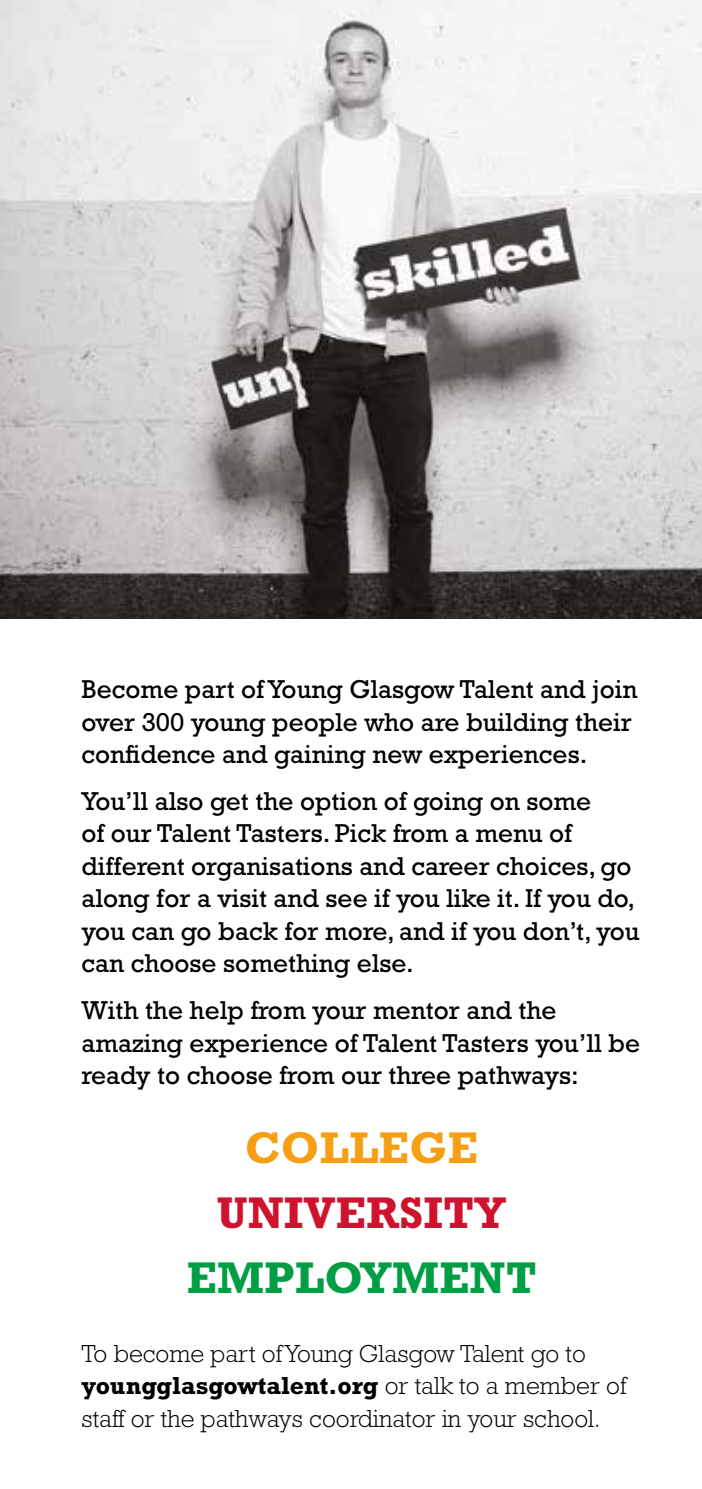
<style>
.page{position:relative;width:702px;height:1489px;background:#fff}
.page>*{position:absolute;margin:0;border:0;box-sizing:border-box;transform-origin:0 0}
.t1{font:700 45px "Rockwell Std";letter-spacing:.01em;color:#cf122d}
.t2{font:700 45px "Rockwell Std";letter-spacing:.01em;color:#009e44}
.t3{font:700 45px "Rockwell Std";letter-spacing:.01em;color:#f69f14}
.t4{font:26.25px/32.5px "Rockwell Std";color:#000}
.t5{font:300 25px/32.5px "Rockwell Std";color:#000}
.s1{font-weight:700}
</style>
<div class="page">
<img style="left:0;top:0;width:702px;height:618px">
<p class="t4" style="left:81px;top:672px;width:557px">Become part of Young Glasgow Talent and join over 300 young people who are building their confidence and gaining new experiences.</p>
<p class="t4" style="left:81px;top:784px;width:559px">You’ll also get the option of going on some<br>of our Talent Tasters. Pick from a menu of different organisations and career choices, go along for a visit and see if you like it. If you do, you can go back for more, and if you don’t, you can choose something else.</p>
<p class="t4" style="left:81px;top:993px;width:560px">With the help from your mentor and the amazing experience of Talent Tasters you’ll be ready to choose from our three pathways:</p>
<h1 class="t3" style="left:245px;top:1121px;width:234px">COLLEGE</h1>
<h1 class="t1" style="left:217px;top:1186px;width:290px">UNIVERSITY</h1>
<h1 class="t2" style="left:187px;top:1251px;width:351px">EMPLOYMENT</h1>
<p class="t5" style="left:81px;top:1336px;width:546px">To become part of Young Glasgow Talent go to <span class="s1">youngglasgowtalent.org</span> or talk to a member of staff or the pathways coordinator in your school.</p>
</div>
